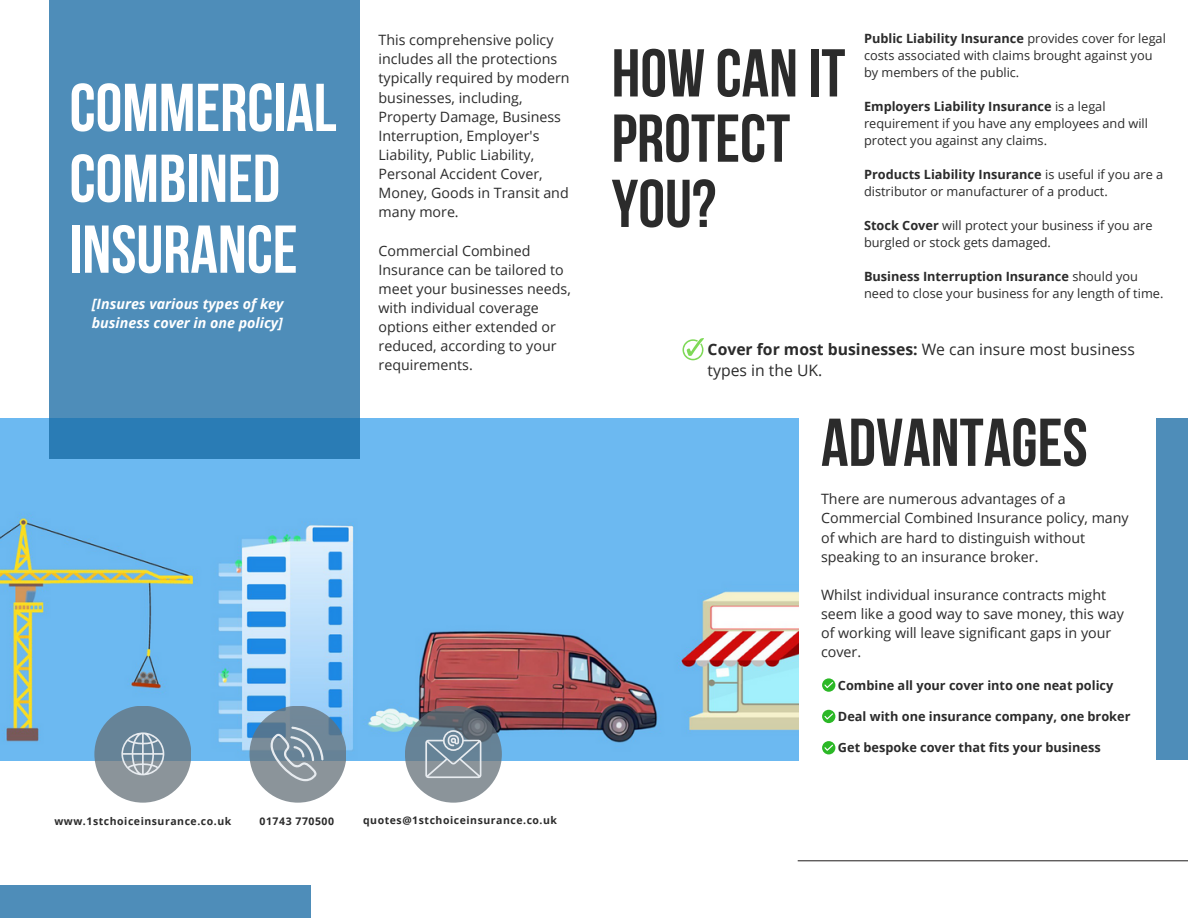
<style>
.page{position:relative;width:1188px;height:918px;background:#fff}
.page>*{position:absolute;margin:0;border:0;box-sizing:border-box;transform-origin:0 0}
.t1{font:67.5px/65.2px "Bebas Neue Cyrillic";color:#2b2b2b}
.t2{font:67.5px/70.8px "Bebas Neue Cyrillic";color:#fff}
.t3{font:15.75px/21.3px "Open Sans";color:#2b2b2b}
.t4{font:14.25px/19.2px "Open Sans";color:#2b2b2b}
.t5{font:italic 700 14.25px/19.2px "Open Sans";color:#fff}
.t6{font:12.75px/17px "Open Sans";color:#2b2b2b}
.t7{font:700 12.75px "Open Sans";color:#2b2b2b}
.t8{font:700 10.5px "Open Sans";letter-spacing:.05em;color:#2b2b2b}
.s1{font-weight:700}
</style>
<div class="page">
<img style="left:0;top:419px;width:798px;height:342px">
<svg style="left:50px;top:0;width:310px;height:459px;background:#4a8bb8"></svg>
<svg style="left:94px;top:706px;width:97px;height:97px;background:#778b99"></svg>
<svg style="left:249px;top:706px;width:97px;height:97px;background:#7a8c99"></svg>
<svg style="left:405px;top:706px;width:97px;height:97px;background:#75828d"></svg>
<hr style="left:798px;top:860px;width:390px;height:1px;background:#373434">
<div style="left:1156px;top:419px;width:32px;height:341px;background:#4e8db9"></div>
<svg style="left:121px;top:732px;width:44px;height:44px;background:#94a5b1"></svg>
<svg style="left:270px;top:727px;width:54px;height:54px;background:#8b9ca8"></svg>
<svg style="left:425px;top:730px;width:56px;height:48px;background:#8c9da9"></svg>
<div style="left:0;top:886px;width:311px;height:32px;background:#4e8db9"></div>
<svg style="left:822px;top:741px;width:13px;height:13px"></svg>
<svg style="left:682px;top:338px;width:22px;height:22px"></svg>
<svg style="left:822px;top:710px;width:13px;height:13px"></svg>
<svg style="left:822px;top:678px;width:13px;height:14px"></svg>
<p class="t2" style="left:70px;top:79px;width:269px">COMMERCIAL<br>COMBINED<br>INSURANCE</p>
<p class="t5" style="left:92px;top:294px;width:193px">[Insures various types of key business cover in one policy]</p>
<p class="t4" style="left:379px;top:30px;width:193px">This comprehensive policy includes all the protections typically required by modern businesses, including,<br>Property Damage, Business<br>Interruption, Employer's<br>Liability, Public Liability,<br>Personal Accident Cover,<br>Money, Goods in Transit and many more.</p>
<p class="t4" style="left:379px;top:240px;width:194px">Commercial Combined<br>Insurance can be tailored to meet your businesses needs, with individual coverage options either extended or reduced, according to your requirements.</p>
<p class="t8" style="left:54px;top:814px;width:178px">www.1stchoiceinsurance.co.uk</p>
<p class="t8" style="left:260px;top:814px;width:76px">01743 770500</p>
<p class="t8" style="left:363px;top:812px;width:196px">quotes@1stchoiceinsurance.co.uk</p>
<p class="t1" style="left:612px;top:47px;width:235px">HOW CAN IT<br>PROTECT<br>YOU?</p>
<p class="t6" style="left:864px;top:30px;width:303px"><span class="s1">Public Liability Insurance</span> provides cover for legal costs associated with claims brought against you by members of the public.</p>
<p class="t6" style="left:864px;top:98px;width:285px"><span class="s1">Employers Liability Insurance</span> is a legal requirement if you have any employees and will protect you against any claims.</p>
<p class="t6" style="left:864px;top:166px;width:301px"><span class="s1">Products Liability Insurance</span> is useful if you are a distributor or manufacturer of a product.</p>
<p class="t6" style="left:864px;top:217px;width:290px"><span class="s1">Stock Cover</span> will protect your business if you are burgled or stock gets damaged.</p>
<p class="t6" style="left:864px;top:268px;width:301px"><span class="s1">Business Interruption Insurance</span> should you need to close your business for any length of time.</p>
<p class="t3" style="left:708px;top:338px;width:429px"><span class="s1">Cover for most businesses:</span> We can insure most business types in the UK.</p>
<p class="t1" style="left:821px;top:416px;width:268px">ADVANTAGES</p>
<p class="t4" style="left:821px;top:489px;width:309px">There are numerous advantages of a Commercial Combined Insurance policy, many of which are hard to distinguish without speaking to an insurance broker.</p>
<p class="t4" style="left:821px;top:585px;width:304px">Whilst individual insurance contracts might seem like a good way to save money, this way of working will leave significant gaps in your cover.</p>
<p class="t7" style="left:838px;top:676px;width:277px">Combine all your cover into one neat policy</p>
<p class="t7" style="left:838px;top:708px;width:294px">Deal with one insurance company, one broker</p>
<p class="t7" style="left:838px;top:738px;width:264px">Get bespoke cover that fits your business</p>
</div>
